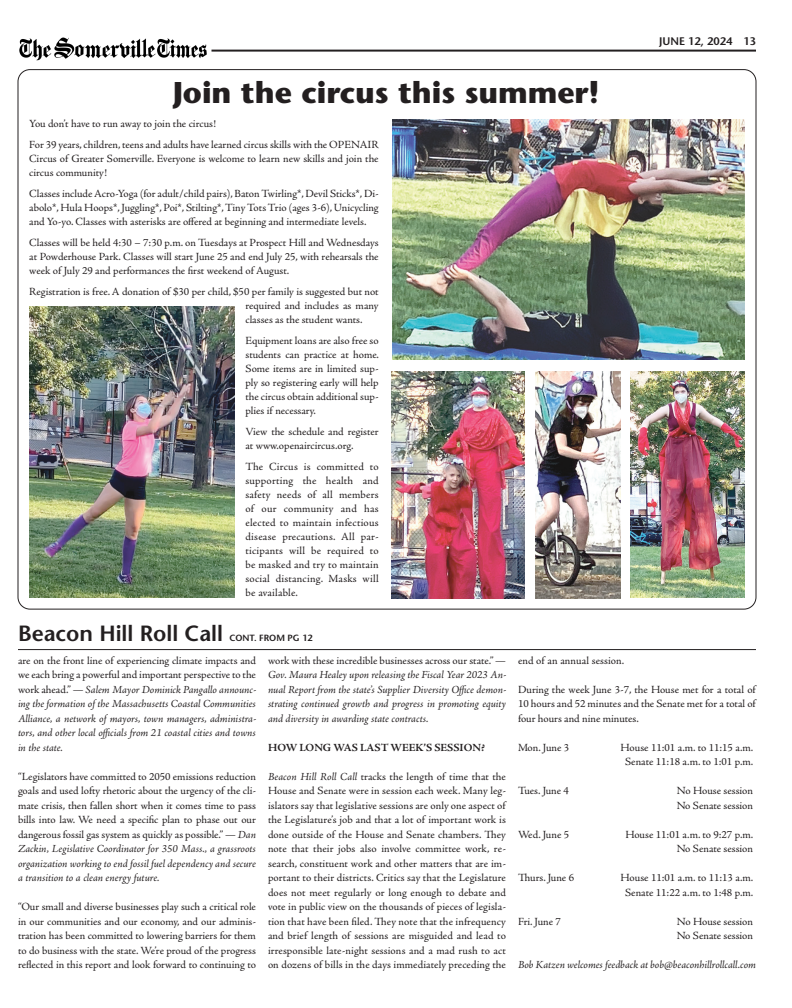
<style>
.page{position:relative;width:792px;height:1008px;background:#fff}
.page>*{position:absolute;margin:0;border:0;box-sizing:border-box;transform-origin:0 0}
.Comment{font:700 30px "Stone Sans Std";color:#231f20}
.Jump_Head{font:600 22px "Stone Sans Std";color:#231f20}
.Body_No_Indent{font:11px/14.5px "Adobe Jenson Pro";color:#231f20;text-align:justify}
.Body_No_Indent-2{font:italic 11px/14.5px "Adobe Jenson Pro";letter-spacing:-.005em;color:#231f20;text-align:justify}
.Body_No_Indent-3{font:700 11px "Adobe Jenson Pro";color:#231f20}
.Folio{font:600 11px "Stone Sans Std";color:#231f20}
.Jump_Head-2{font:600 9px "Stone Sans Std";color:#231f20}
.s1{color:#fff}
.s2{font-style:normal}
.s3{font-style:italic}
</style>
<div class="page">
<hr style="left:212px;top:50px;width:544px;height:2px;background:#231f20">
<img style="left:19px;top:37px;width:188px;height:24px">
<hr style="left:18px;top:649px;width:738px;height:1px;background:#231f20">
<img style="left:392px;top:120px;width:353px;height:240px">
<img style="left:29px;top:306px;width:205px;height:292px">
<img style="left:630px;top:371px;width:115px;height:227px">
<img style="left:536px;top:371px;width:85px;height:227px">
<img style="left:392px;top:371px;width:133px;height:227px">
<p class="Comment" style="left:173px;top:75px;width:428px">Join the circus this summer!</p>
<p class="Body_No_Indent" style="left:29px;top:117px;width:188px">You don’t have to run away to join the circus!</p>
<p class="Body_No_Indent" style="left:29px;top:138px;width:351px;line-height:14px">For 39 years, children, teens and adults have learned circus skills with the OPENAIR Circus of Greater Somerville. Everyone is welcome to learn new skills and join the circus community!</p>
<p class="Body_No_Indent" style="left:29px;top:187px;width:351px;line-height:14px">Classes include Acro-Yoga (for adult/child pairs), Baton Twirling*, Devil Sticks*, Di&shy;abolo*, Hula Hoops*, Juggling*, Poi*, Stilting*, Tiny Tots Trio (ages 3-6), Unicycling and Yo-yo. Classes with asterisks are offered at beginning and intermediate levels.</p>
<p class="Body_No_Indent" style="left:29px;top:236px;width:351px;line-height:14px">Classes will be held 4:30 – 7:30 p.m. on Tuesdays at Prospect Hill and Wednesdays at Powderhouse Park. Classes will start June 25 and end July 25, with rehearsals the week of July 29 and performances the first weekend of August.</p>
<p class="Body_No_Indent" style="left:246px;top:285px;width:135px;line-height:14px;text-indent:-216px">Registration is free. A donation of $30 per child, $50 per family is suggested but not required and includes as many classes as the student wants.</p>
<p class="Body_No_Indent" style="left:246px;top:334px;width:135px;line-height:14px">Equipment loans are also free so students can practice at home.<br>Some items are in limited sup&shy;ply so registering early will help the circus obtain additional sup&shy;plies if necessary.</p>
<p class="Body_No_Indent" style="left:246px;top:425px;width:135px;line-height:14px">View the schedule and register at www.openaircircus.org.</p>
<p class="Body_No_Indent" style="left:246px;top:460px;width:135px;line-height:14px">The Circus is committed to supporting the health and safety needs of all members of our community and has elected to maintain infectious disease precautions. All par&shy;ticipants will be required to be masked and try to maintain social distancing. Masks will be available.</p>
<p class="Folio" style="left:659px;top:34px;width:98px">JUNE 12, 2024<span class="s1">••</span>13</p>
<p class="Jump_Head" style="left:18px;top:620px;width:207px">Beacon Hill Roll Call</p>
<p class="Jump_Head-2" style="left:229px;top:633px;width:85px">CONT. FROM PG 12</p>
<p class="Body_No_Indent-2" style="left:18px;top:654px;width:240px"><span class="s2">are on the front line of experiencing climate impacts and we each bring a powerful and important perspective to the work ahead.”</span> — Salem Mayor Dominick Pangallo announc&shy;ing the formation of the Massachusetts Coastal Communities Alliance, a network of mayors, town managers, administra&shy;tors, and other local officials from 21 coastal cities and towns in the state.</p>
<p class="Body_No_Indent" style="left:18px;top:769px;width:240px">“Legislators have committed to 2050 emissions reduction goals and used lofty rhetoric about the urgency of the cli&shy;mate crisis, then fallen short when it comes time to pass bills into law. We need a specific plan to phase out our dangerous fossil gas system as quickly as possible.” <span class="s3">— Dan Zackin, Legislative Coordinator for 350 Mass., a grassroots organization working to end fossil fuel dependency and secure a transition to a clean energy future.</span></p>
<p class="Body_No_Indent" style="left:18px;top:900px;width:240px">“Our small and diverse businesses play such a critical role in our communities and our economy, and our adminis&shy;tration has been committed to lowering barriers for them to do business with the state. We’re proud of the progress reflected in this report and look forward to continuing to</p>
<p class="Body_No_Indent-2" style="left:268px;top:654px;width:240px"><span class="s2">work with these incredible businesses across our state.”</span> — Gov. Maura Healey upon releasing the Fiscal Year 2023 An&shy;nual Report from the state’s Supplier Diversity Office demon&shy;strating continued growth and progress in promoting equity and diversity in awarding state contracts.</p>
<p class="Body_No_Indent-3" style="left:268px;top:741px;width:218px">HOW LONG WAS LAST WEEK’S SESSION?</p>
<p class="Body_No_Indent" style="left:268px;top:769px;width:240px"><span class="s3">Beacon Hill Roll Call</span> tracks the length of time that the House and Senate were in session each week. Many leg&shy;islators say that legislative sessions are only one aspect of the Legislature’s job and that a lot of important work is done outside of the House and Senate chambers. They note that their jobs also involve committee work, re&shy;search, constituent work and other matters that are im&shy;portant to their districts. Critics say that the Legislature does not meet regularly or long enough to debate and vote in public view on the thousands of pieces of legisla&shy;tion that have been filed. They note that the infrequency and brief length of sessions are misguided and lead to irresponsible late-night sessions and a mad rush to act on dozens of bills in the days immediately preceding the</p>
<p class="Body_No_Indent" style="left:518px;top:653px;width:108px">end of an annual session.</p>
<p class="Body_No_Indent" style="left:518px;top:682px;width:239px">During the week June 3-7, the House met for a total of 10 hours and 52 minutes and the Senate met for a total of four hours and nine minutes.</p>
<p class="Body_No_Indent" style="left:518px;top:740px;width:53px">Mon. June 3</p>
<p class="Body_No_Indent" style="left:621px;top:740px;width:134px">House 11:01 a.m. to 11:15 a.m.</p>
<p class="Body_No_Indent" style="left:625px;top:755px;width:130px">Senate 11:18 a.m. to 1:01 p.m.</p>
<p class="Body_No_Indent" style="left:518px;top:784px;width:52px">Tues. June 4</p>
<p class="Body_No_Indent" style="left:677px;top:784px;width:78px">No House session</p>
<p class="Body_No_Indent" style="left:677px;top:798px;width:78px">No Senate session</p>
<p class="Body_No_Indent" style="left:518px;top:827px;width:53px">Wed. June 5</p>
<p class="Body_No_Indent" style="left:625px;top:827px;width:129px">House 11:01 a.m. to 9:27 p.m.</p>
<p class="Body_No_Indent" style="left:677px;top:842px;width:78px">No Senate session</p>
<p class="Body_No_Indent" style="left:518px;top:871px;width:58px">Thurs. June 6</p>
<p class="Body_No_Indent" style="left:621px;top:871px;width:134px">House 11:01 a.m. to 11:13 a.m.</p>
<p class="Body_No_Indent" style="left:625px;top:885px;width:130px">Senate 11:22 a.m. to 1:48 p.m.</p>
<p class="Body_No_Indent" style="left:518px;top:914px;width:44px">Fri. June 7</p>
<p class="Body_No_Indent" style="left:677px;top:914px;width:78px">No House session</p>
<p class="Body_No_Indent" style="left:677px;top:929px;width:78px">No Senate session</p>
<p class="Body_No_Indent-2" style="left:518px;top:958px;width:240px">Bob Katzen welcomes feedback at bob@beaconhillrollcall.com</p>
</div>
